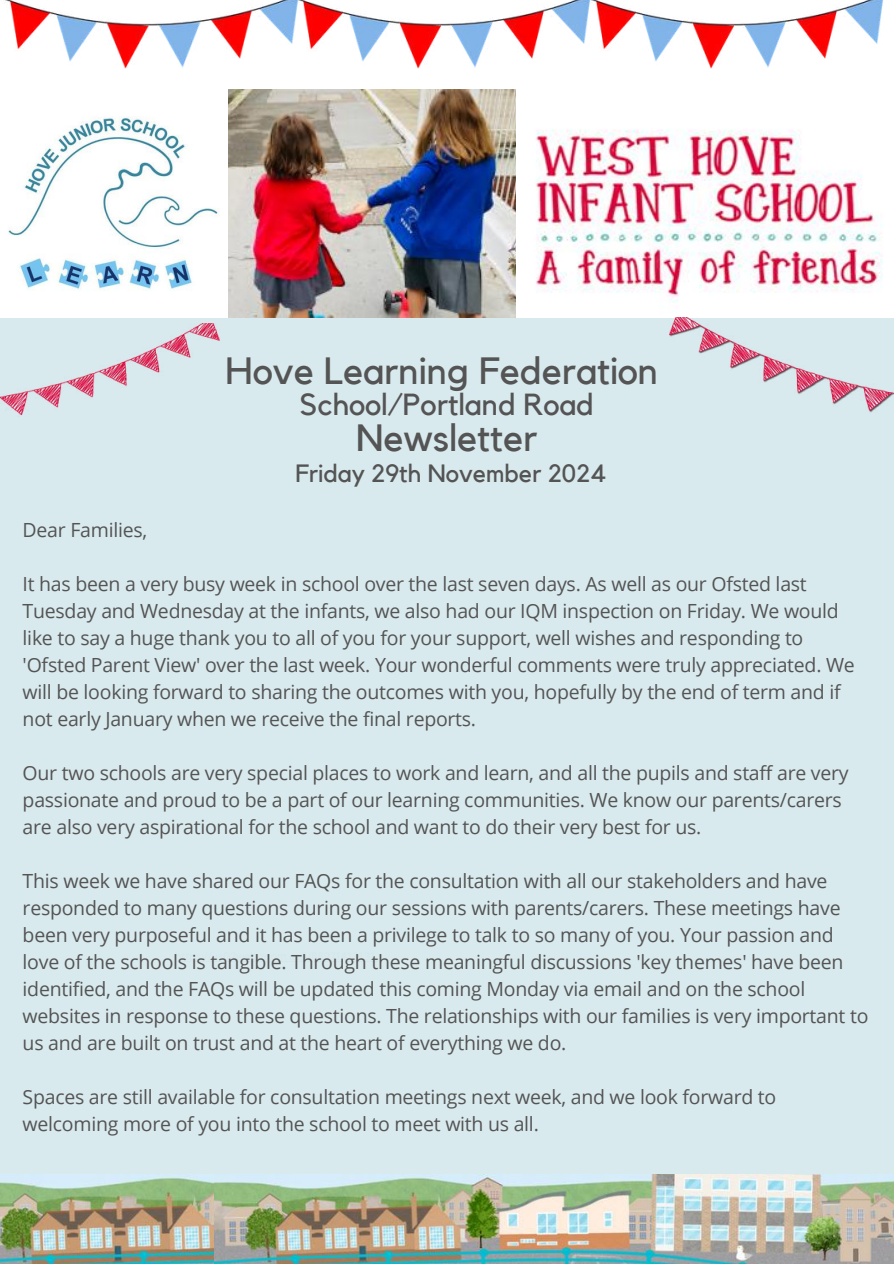
<style>
.page{position:relative;width:894px;height:1264px;background:#fff}
.page>*{position:absolute;margin:0;border:0;box-sizing:border-box;transform-origin:0 0}
.t1{font:37.8px "Kollektif";color:#545454}
.t2{font:30.3px "Kollektif";color:#545454}
.t3{font:24.9px "Kollektif";color:#545454}
.t4{font:19.5px/27px "Open Sans";letter-spacing:-.015em;color:#545454}
.t5{font:10.5px "Canva Sans";letter-spacing:-.01em;color:#545454}
</style>
<div class="page">
<div style="left:0;top:0;width:893px;height:1263px;background:#d9eaef"></div>
<div style="left:0;top:0;width:893px;height:229px;background:#fff"></div>
<img style="left:0;top:89px;width:516px;height:229px">
<img style="left:516px;top:129px;width:377px;height:189px">
<img style="left:213px;top:1174px;width:680px;height:89px">
<img style="left:0;top:1174px;width:213px;height:89px">
<img style="left:669px;top:318px;width:224px;height:95px">
<img style="left:0;top:323px;width:220px;height:93px">
<img style="left:5px;top:0;width:287px;height:69px">
<img style="left:292px;top:0;width:293px;height:69px">
<img style="left:585px;top:0;width:299px;height:69px">
<hr style="left:175px;top:960px;width:200px;height:1px;background:#545454">
<h1 class="t1" style="left:225px;top:354px;width:434px">Hove Learning Federation</h1>
<h2 class="t2" style="left:299px;top:390px;width:295px">School/Portland Road</h2>
<h1 class="t1" style="left:356px;top:420px;width:183px">Newsletter</h1>
<p class="t3" style="left:295px;top:461px;width:312px">Friday 29th November 2024</p>
<p class="t4" style="left:23px;top:516px;width:126px">Dear Families,</p>
<p class="t4" style="left:23px;top:570px;width:833px">It has been a very busy week in school over the last seven days. As well as our Ofsted last Tuesday and Wednesday at the infants, we also had our IQM inspection on Friday. We would like to say a huge thank you to all of you for your support, well wishes and responding to 'Ofsted Parent View' over the last week. Your wonderful comments were truly appreciated. We will be looking forward to sharing the outcomes with you, hopefully by the end of term and if not early January when we receive the final reports.</p>
<p class="t4" style="left:23px;top:759px;width:827px">Our two schools are very special places to work and learn, and all the pupils and staff are very passionate and proud to be a part of our learning communities. We know our parents/carers are also very aspirational for the school and want to do their very best for us.</p>
<p class="t4" style="left:23px;top:867px;width:847px">This week we have shared our FAQs for the consultation with all our stakeholders and have responded to many questions during our sessions with parents/carers. These meetings have been very purposeful and it has been a privilege to talk to so many of you. Your passion and love of the schools is tangible. Through these meaningful discussions 'key themes' have been identified, and the FAQs will be updated this coming Monday via email and on the school websites in response to these questions. The relationships with our families is very important to us and are built on trust and at the heart of everything we do.</p>
<p class="t4" style="left:23px;top:1083px;width:755px">Spaces are still available for consultation meetings next week, and we look forward to welcoming more of you into the school to meet with us all.</p>
<p class="t5" style="left:175px;top:948px;width:202px">https://us02web.zoom.us/j/88971413131</p>
</div>
